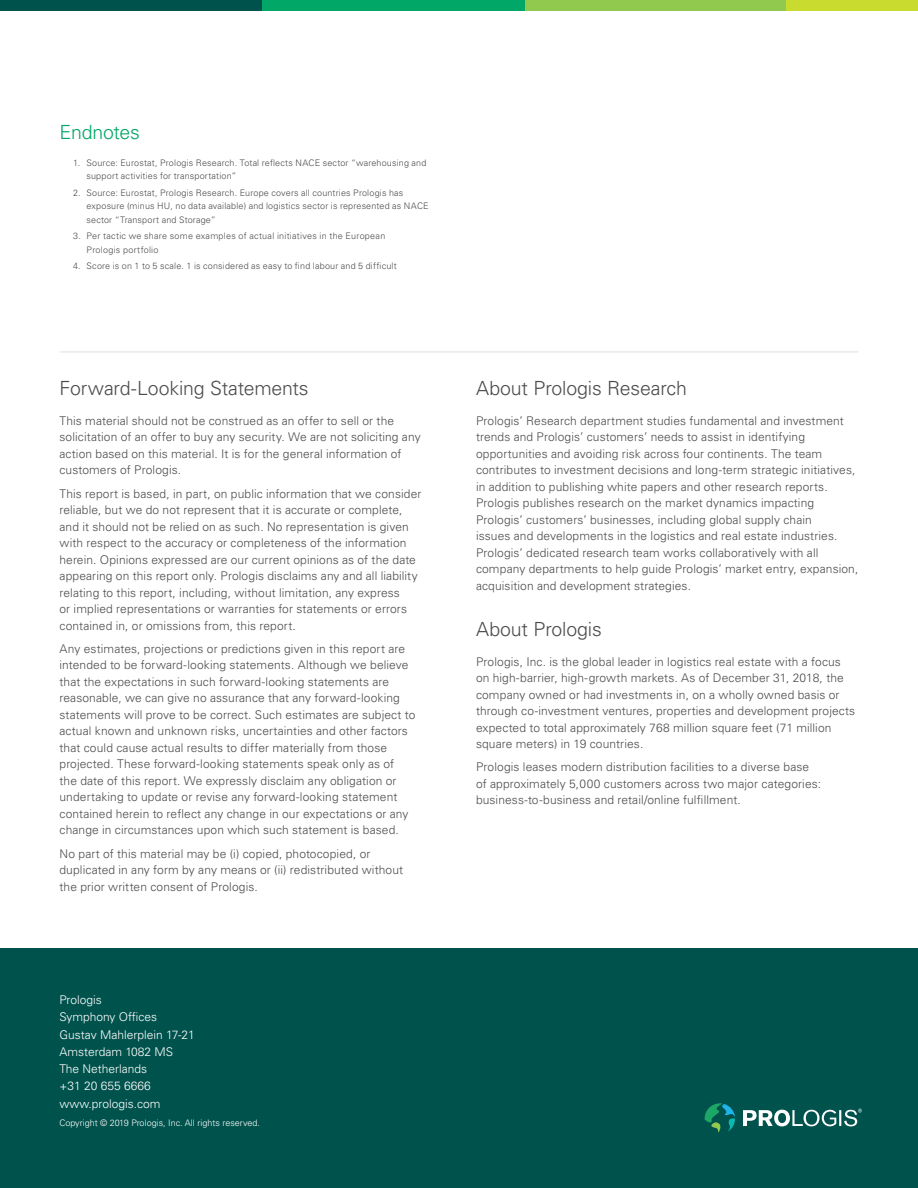
<style>
.page{position:relative;width:918px;height:1188px;background:#fff}
.page>*{position:absolute;margin:0;border:0;box-sizing:border-box;transform-origin:0 0}
.Section_Header{font:300 19.5px "Univers LT Std";letter-spacing:-.01em;color:#4b4c4c}
.Section_Header-2{font:300 19.5px "Univers LT Std";letter-spacing:-.01em;color:#00a767}
.Body_copy{font:300 12px/16.5px "Univers LT Std";letter-spacing:.01em;color:#4b4c4c}
.List_copy{font:300 12px "Univers LT Std";color:#fff}
.t1{font:300 9px/13.5px "Univers LT Std";letter-spacing:.02em;color:#4b4c4c}
.Footnote{font:300 9px "Univers LT Std";color:#fff}
</style>
<div class="page">
<div style="left:0;top:0;width:262px;height:11px;background:#00524d"></div>
<div style="left:525px;top:0;width:262px;height:11px;background:#91c94f"></div>
<div style="left:262px;top:0;width:263px;height:11px;background:#00a767"></div>
<div style="left:787px;top:0;width:131px;height:11px;background:#cadb2f"></div>
<div style="left:0;top:948px;width:918px;height:240px;background:#00524d"></div>
<svg style="left:705px;top:1103px;width:30px;height:30px"></svg>
<svg style="left:743px;top:1109px;width:119px;height:17px"></svg>
<hr style="left:60px;top:351px;width:798px;height:2px;background:#ebebea">
<p class="Section_Header-2" style="left:60px;top:120px;width:82px">Endnotes</p>
<p class="t1" style="left:87px;top:156px;width:341px;text-indent:-14px">1. Source: Eurostat, Prologis Research. Total reflects NACE sector “warehousing and support activities for transportation”</p>
<p class="t1" style="left:87px;top:186px;width:344px;text-indent:-14px">2. Source: Eurostat, Prologis Research. Europe covers all countries Prologis has exposure (minus HU, no data available) and logistics sector is represented as NACE sector “Transport and Storage”</p>
<p class="t1" style="left:87px;top:229px;width:300px;text-indent:-14px">3. Per tactic we share some examples of actual initiatives in the European<br>Prologis portfolio</p>
<p class="t1" style="left:73px;top:259px;width:325px">4. Score is on 1 to 5 scale. 1 is considered as easy to find labour and 5 difficult</p>
<p class="Section_Header" style="left:60px;top:376px;width:251px">Forward-Looking Statements</p>
<p class="Body_copy" style="left:60px;top:412px;width:363px">This material should not be construed as an offer to sell or the solicitation of an offer to buy any security. We are not soliciting any action based on this material. It is for the general information of customers of Prologis.</p>
<p class="Body_copy" style="left:60px;top:485px;width:363px">This report is based, in part, on public information that we consider reliable, but we do not represent that it is accurate or complete, and it should not be relied on as such. No representation is given with respect to the accuracy or completeness of the information herein. Opinions expressed are our current opinions as of the date appearing on this report only. Prologis disclaims any and all liability relating to this report, including, without limitation, any express<br>or implied representations or warranties for statements or errors contained in, or omissions from, this report.</p>
<p class="Body_copy" style="left:60px;top:640px;width:357px">Any estimates, projections or predictions given in this report are intended to be forward-looking statements. Although we believe that the expectations in such forward-looking statements are reasonable, we can give no assurance that any forward-looking statements will prove to be correct. Such estimates are subject to actual known and unknown risks, uncertainties and other factors that could cause actual results to differ materially from those projected. These forward-looking statements speak only as of<br>the date of this report. We expressly disclaim any obligation or undertaking to update or revise any forward-looking statement contained herein to reflect any change in our expectations or any change in circumstances upon which such statement is based.</p>
<p class="Body_copy" style="left:60px;top:845px;width:345px">No part of this material may be (i) copied, photocopied, or duplicated in any form by any means or (ii) redistributed without the prior written consent of Prologis.</p>
<p class="List_copy" style="left:59px;top:993px;width:44px">Prologis</p>
<p class="List_copy" style="left:59px;top:1010px;width:99px">Symphony Offices</p>
<p class="List_copy" style="left:59px;top:1027px;width:137px">Gustav Mahlerplein 17-21</p>
<p class="List_copy" style="left:59px;top:1044px;width:115px">Amsterdam 1082 MS</p>
<p class="List_copy" style="left:59px;top:1062px;width:89px">The Netherlands</p>
<p class="List_copy" style="left:59px;top:1079px;width:93px">+31 20 655 6666</p>
<p class="List_copy" style="left:59px;top:1096px;width:103px">www.prologis.com</p>
<p class="Footnote" style="left:59px;top:1117px;width:202px">Copyright © 2019 Prologis, Inc. All rights reserved.</p>
<p class="Section_Header" style="left:476px;top:376px;width:212px">About Prologis Research</p>
<p class="Body_copy" style="left:476px;top:412px;width:384px">Prologis’ Research department studies fundamental and investment trends and Prologis’ customers’ needs to assist in identifying opportunities and avoiding risk across four continents. The team contributes to investment decisions and long-term strategic initiatives, in addition to publishing white papers and other research reports.<br>Prologis publishes research on the market dynamics impacting Prologis’ customers’ businesses, including global supply chain<br>issues and developments in the logistics and real estate industries.<br>Prologis’ dedicated research team works collaboratively with all company departments to help guide Prologis’ market entry, expansion, acquisition and development strategies.</p>
<p class="Section_Header" style="left:476px;top:617px;width:127px">About Prologis</p>
<p class="Body_copy" style="left:476px;top:653px;width:381px">Prologis, Inc. is the global leader in logistics real estate with a focus on high-barrier, high-growth markets. As of December 31, 2018, the company owned or had investments in, on a wholly owned basis or through co-investment ventures, properties and development projects expected to total approximately 768 million square feet (71 million square meters) in 19 countries.</p>
<p class="Body_copy" style="left:476px;top:759px;width:347px">Prologis leases modern distribution facilities to a diverse base of approximately 5,000 customers across two major categories: business-to-business and retail/online fulfillment.</p>
</div>
